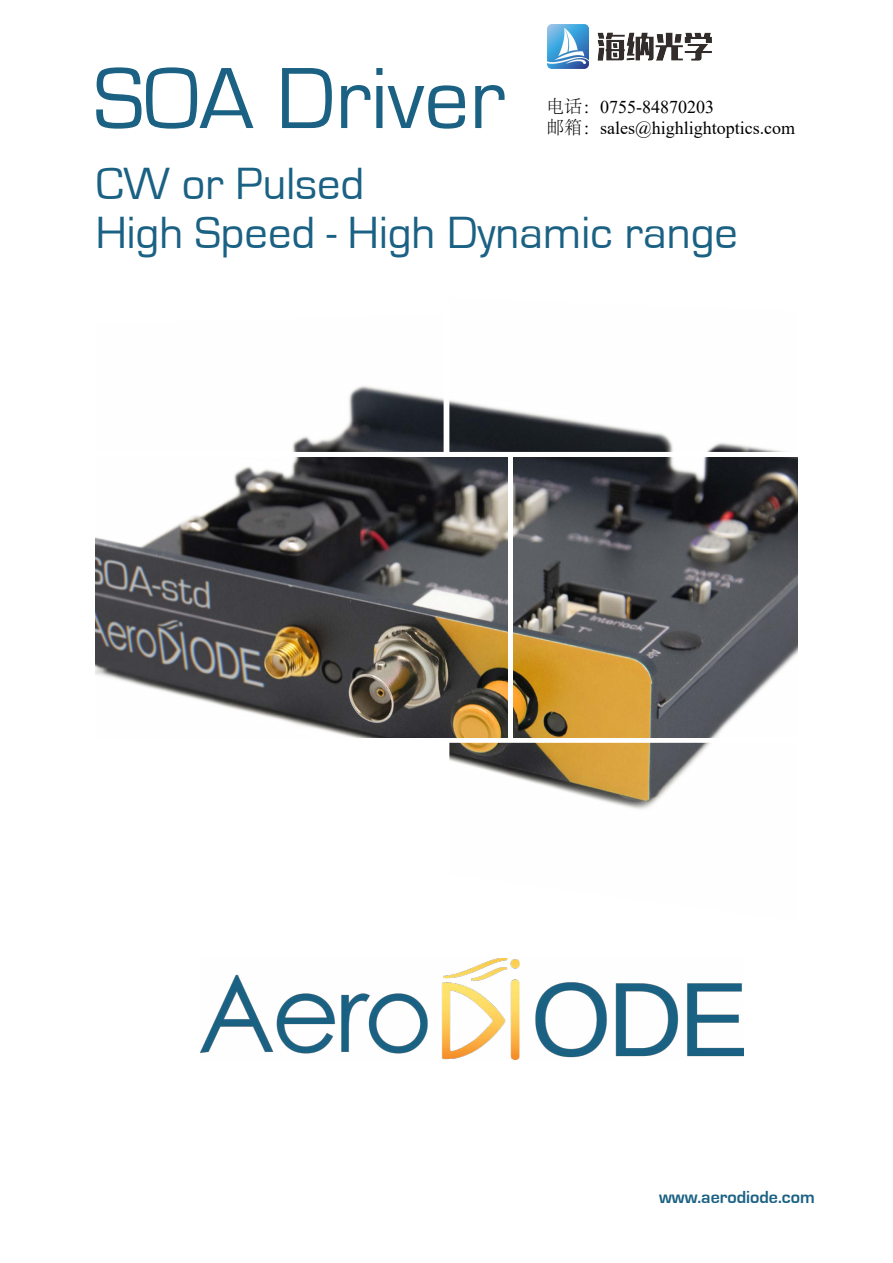
<style>
.page{position:relative;width:893px;height:1263px;background:#fff}
.page>*{position:absolute;margin:0;border:0;box-sizing:border-box;transform-origin:0 0}
.t1{font:90px "Eurostile";color:#1a6183}
.t2{font:46.5px/48.9px "Eurostile";color:#1a6183}
.t3{font:18px/21.6px "Times New Roman";color:#000}
.t4{font:700 18px "Eurostile";color:#1a6183}
.s1{font-family:"Adobe Song Std";font-weight:300}
</style>
<div class="page">
<img style="left:96px;top:457px;width:411px;height:281px">
<img style="left:514px;top:457px;width:283px;height:280px">
<img style="left:449px;top:743px;width:262px;height:66px">
<img style="left:449px;top:400px;width:337px;height:52px">
<img style="left:292px;top:386px;width:152px;height:66px">
<img style="left:201px;top:958px;width:542px;height:101px">
<img style="left:547px;top:25px;width:165px;height:44px">
<h1 class="t1" style="left:94px;top:50px;width:413px">SOA Driver</h1>
<h2 class="t2" style="left:96px;top:160px;width:643px">CW or Pulsed<br>High Speed - High Dynamic range</h2>
<p class="t3" style="left:546px;top:95px;width:251px"><span class="s1">电话：</span>0755-84870203<br><span class="s1">邮箱：</span>sales@highlightoptics.com</p>
<p class="t4" style="left:659px;top:1187px;width:157px">www.aerodiode.com</p>
</div>
